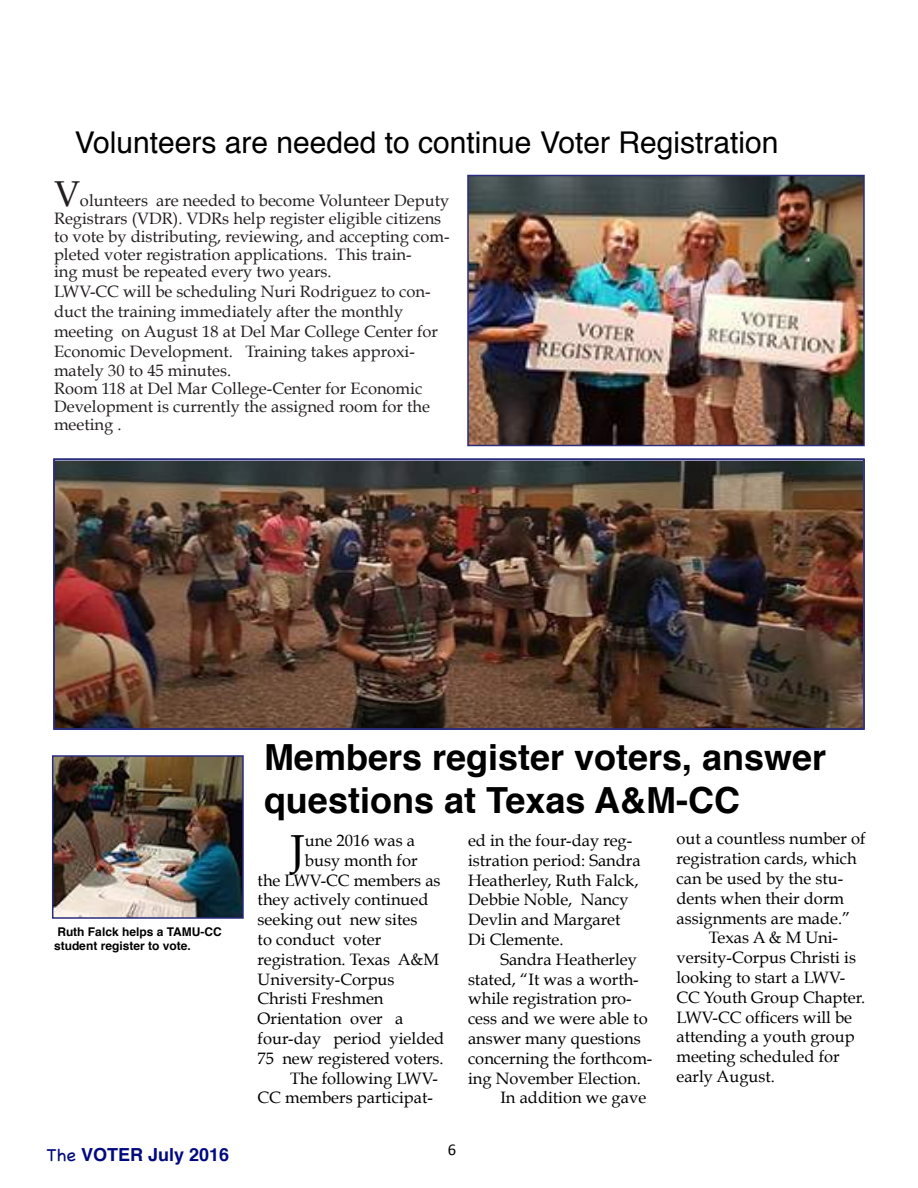
<style>
.page{position:relative;width:918px;height:1188px;background:#fff}
.page>*{position:absolute;margin:0;border:0;box-sizing:border-box;transform-origin:0 0}
.t1{font:44.85px "Book Antiqua";color:#000}
.t2{font:700 36px/43.2px "Helvetica";color:#000}
.t3{font:30px "Helvetica";color:#000}
.t4{font:700 18px "Helvetica";color:#000a7e}
.t5{font:16.5px/19.8px "Book Antiqua";color:#000}
.t6{font:16.5px/17.9px "Book Antiqua";color:#231f20}
.t7{font:16.5px "Calibri";color:#000}
.t8{font:700 12px/14.4px "Helvetica";color:#000}
.s1{font-size:36px}
.s2{font-family:"Chalkboard";font-weight:400}
</style>
<div class="page">
<img style="left:470px;top:178px;width:392px;height:265px">
<img style="left:56px;top:462px;width:806px;height:265px">
<div style="left:467px;top:175px;width:398px;height:271px;border:2px solid #2a2c7d"></div>
<div style="left:53px;top:459px;width:812px;height:271px;border:2px solid #2a2c7d"></div>
<img style="left:55px;top:758px;width:186px;height:158px">
<div style="left:52px;top:755px;width:192px;height:164px;border:2px solid #2a2c7d"></div>
<h3 class="t3" style="left:75px;top:119px;width:705px">Volunteers are needed to continue Voter Registration</h3>
<p class="t6" style="left:54px;top:192px;width:397px"><span class="s1">V</span>olunteers are needed to become Volunteer Deputy Registrars (VDR). VDRs help register eligible citizens to vote by distributing, reviewing, and accepting com&shy;pleted voter registration applications. This train-<br>ing must be repeated every two years.</p>
<p class="t6" style="left:54px;top:282px;width:386px;line-height:19.8px">LWV-CC will be scheduling Nuri Rodriguez to con&shy;duct the training immediately after the monthly meeting on August 18 at Del Mar College Center for Economic Development. Training takes approxi&shy;mately 30 to 45 minutes.</p>
<p class="t6" style="left:54px;top:380px;width:378px">Room 118 at Del Mar College-Center for Economic<br>Development is currently the assigned room for the meeting .</p>
<p class="t8" style="left:54px;top:925px;width:169px">Ruth Falck helps a TAMU-CC student register to vote.</p>
<p class="t4" style="left:47px;top:1140px;width:184px"><span class="s2">The</span> VOTER July 2016</p>
<h2 class="t2" style="left:264px;top:736px;width:564px">Members register voters, answer questions at Texas A&amp;M-CC</h2>
<h1 class="t1" style="left:290px;top:823px;width:16px">J</h1>
<p class="t5" style="left:305px;top:831px;width:112px">une 2016 was a</p>
<p class="t5" style="left:305px;top:850px;width:114px">busy month for</p>
<p class="t5" style="left:258px;top:870px;width:185px">the LWV-CC members as</p>
<p class="t5" style="left:258px;top:890px;width:172px">they actively continued</p>
<p class="t5" style="left:258px;top:910px;width:161px">seeking out new sites</p>
<p class="t5" style="left:258px;top:930px;width:125px">to conduct voter</p>
<p class="t5" style="left:258px;top:949px;width:183px">registration. Texas A&amp;M</p>
<p class="t5" style="left:258px;top:969px;width:138px">University-Corpus</p>
<p class="t5" style="left:258px;top:989px;width:127px">Christi Freshmen</p>
<p class="t5" style="left:258px;top:1009px;width:147px">Orientation over a</p>
<p class="t5" style="left:258px;top:1029px;width:188px">four-day period yielded</p>
<p class="t5" style="left:258px;top:1048px;width:188px">75 new registered voters.</p>
<p class="t5" style="left:290px;top:1068px;width:149px">The following LWV-</p>
<p class="t5" style="left:258px;top:1088px;width:177px">CC members participat-</p>
<p class="t5" style="left:468px;top:831px;width:174px">ed in the four-day reg&shy;istration period: Sandra<br>Heatherley, Ruth Falck,<br>Debbie Noble, Nancy<br>Devlin and Margaret<br>Di Clemente.</p>
<p class="t5" style="left:500px;top:949px;width:138px">Sandra Heatherley</p>
<p class="t5" style="left:468px;top:969px;width:172px">stated, “It was a worth-</p>
<p class="t5" style="left:468px;top:989px;width:165px">while registration pro-</p>
<p class="t5" style="left:468px;top:1009px;width:181px">cess and we were able to</p>
<p class="t5" style="left:468px;top:1029px;width:174px">answer many questions</p>
<p class="t5" style="left:468px;top:1048px;width:186px">concerning the forthcom-</p>
<p class="t5" style="left:468px;top:1068px;width:174px">ing November Election.</p>
<p class="t5" style="left:500px;top:1088px;width:147px">In addition we gave</p>
<p class="t7" style="left:448px;top:1139px;width:10px">6</p>
<p class="t5" style="left:676px;top:829px;width:191px">out a countless number of</p>
<p class="t5" style="left:676px;top:849px;width:182px">registration cards, which</p>
<p class="t5" style="left:676px;top:869px;width:168px">can be used by the stu-</p>
<p class="t5" style="left:676px;top:888px;width:169px">dents when their dorm</p>
<p class="t5" style="left:676px;top:908px;width:176px">assignments are made.”</p>
<p class="t5" style="left:709px;top:928px;width:131px">Texas A &amp; M Uni-</p>
<p class="t5" style="left:676px;top:948px;width:181px">versity-Corpus Christi is</p>
<p class="t5" style="left:676px;top:968px;width:170px">looking to start a LWV-</p>
<p class="t5" style="left:676px;top:987px;width:190px">CC Youth Group Chapter.</p>
<p class="t5" style="left:676px;top:1007px;width:177px">LWV-CC officers will be</p>
<p class="t5" style="left:676px;top:1027px;width:180px">attending a youth group</p>
<p class="t5" style="left:676px;top:1047px;width:165px">meeting scheduled for</p>
<p class="t5" style="left:676px;top:1067px;width:100px">early August.</p>
</div>
